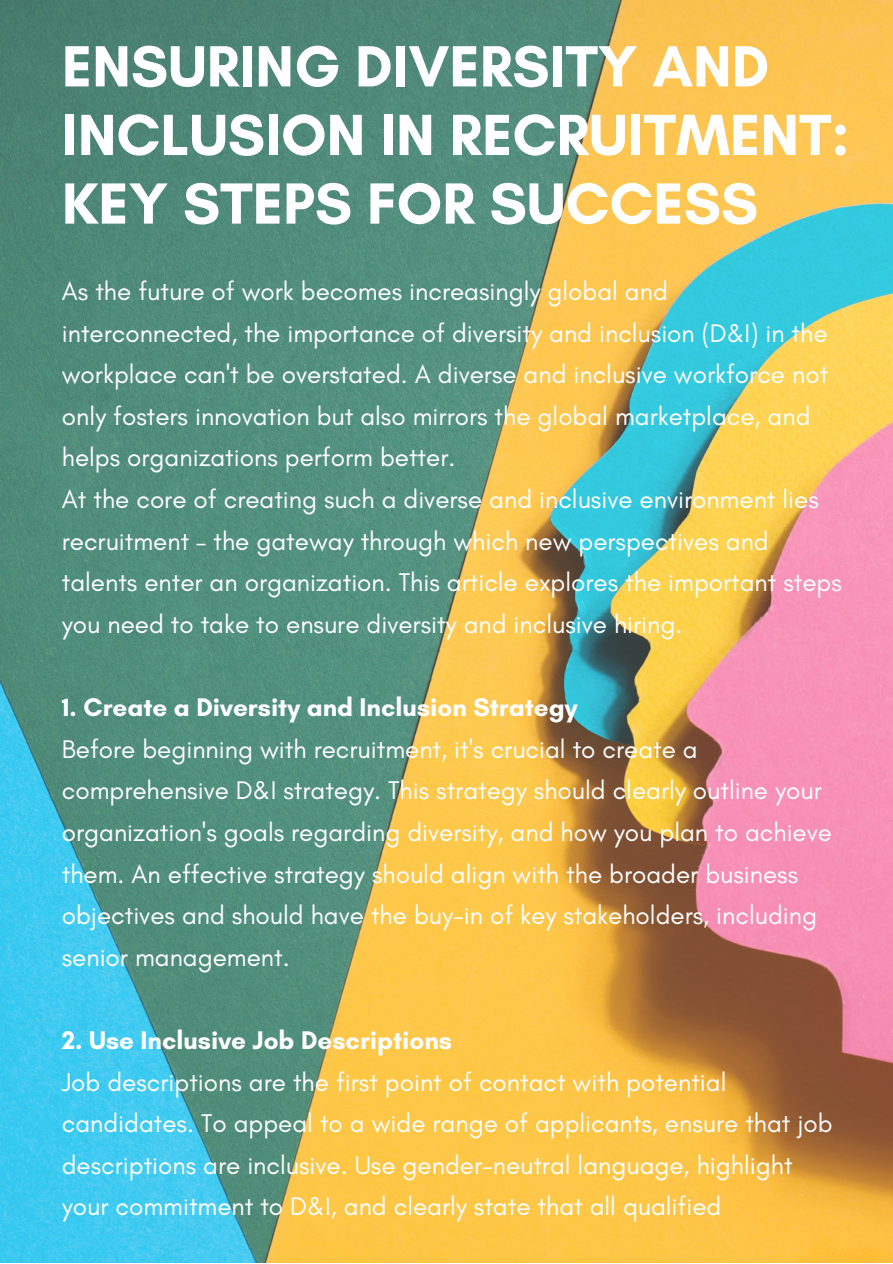
<style>
.page{position:relative;width:893px;height:1264px;background:#fff}
.page>*{position:absolute;margin:0;border:0;box-sizing:border-box;transform-origin:0 0}
.t1{font:700 59.1px/68.6px "Glacial Indifference";color:#fff}
.t2{font:25.95px/41.5px "Glacial Indifference";color:#fff}
.t3{font:700 25.95px "Glacial Indifference";color:#fff}
</style>
<div class="page">
<img style="left:0;top:0;width:892px;height:1262px">
<p class="t1" style="left:62px;top:31px;width:789px">ENSURING DIVERSITY AND<br>INCLUSION IN RECRUITMENT:<br>KEY STEPS FOR SUCCESS</p>
<p class="t2" style="left:62px;top:270px;width:767px">As the future of work becomes increasingly global and interconnected, the importance of diversity and inclusion (D&amp;I) in the workplace can't be overstated. A diverse and inclusive workforce not only fosters innovation but also mirrors the global marketplace, and helps organizations perform better.</p>
<p class="t2" style="left:62px;top:478px;width:781px">At the core of creating such a diverse and inclusive environment lies recruitment – the gateway through which new perspectives and talents enter an organization. This article explores the important steps you need to take to ensure diversity and inclusive hiring.</p>
<p class="t3" style="left:62px;top:691px;width:517px">1. Create a Diversity and Inclusion Strategy</p>
<p class="t2" style="left:62px;top:728px;width:771px">Before beginning with recruitment, it's crucial to create a comprehensive D&amp;I strategy. This strategy should clearly outline your organization's goals regarding diversity, and how you plan to achieve them. An effective strategy should align with the broader business objectives and should have the buy-in of key stakeholders, including senior management.</p>
<p class="t3" style="left:62px;top:1024px;width:391px">2. Use Inclusive Job Descriptions</p>
<p class="t2" style="left:62px;top:1060px;width:772px">Job descriptions are the first point of contact with potential candidates. To appeal to a wide range of applicants, ensure that job descriptions are inclusive. Use gender-neutral language, highlight your commitment to D&amp;I, and clearly state that all qualified</p>
</div>
